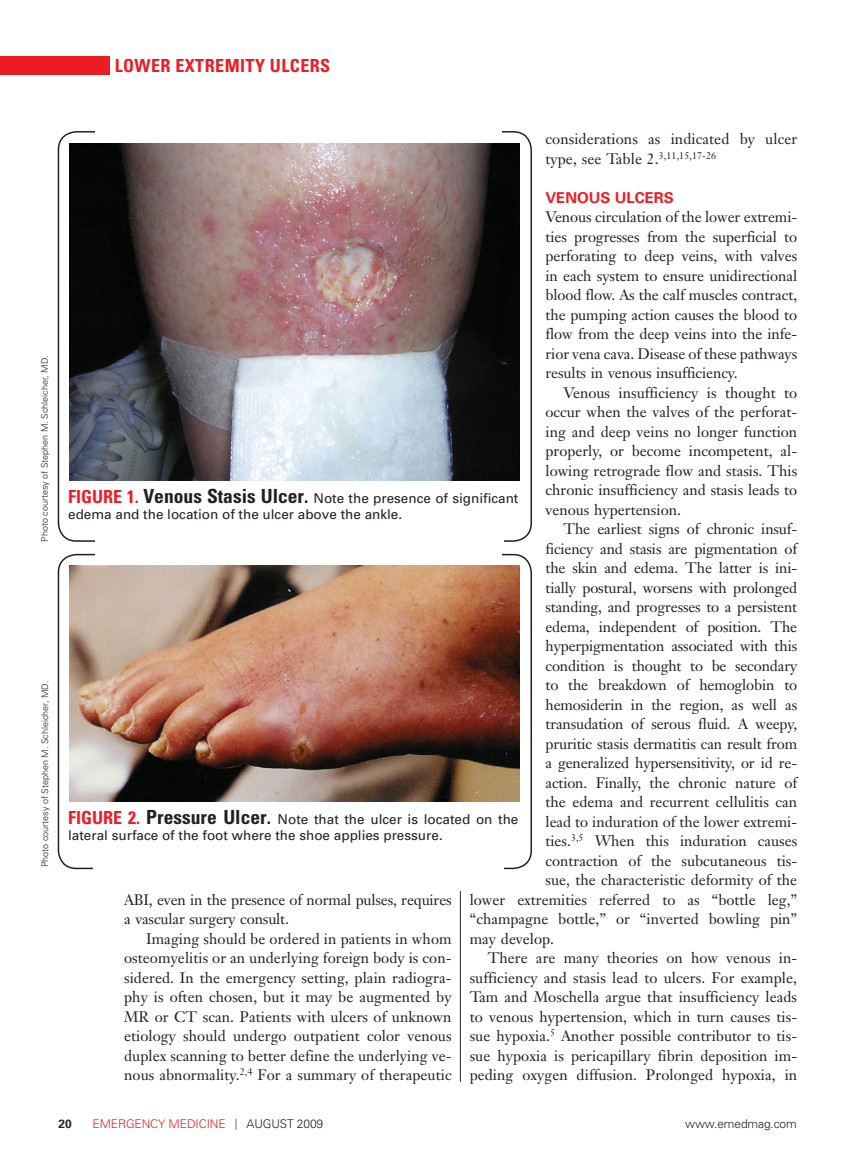
<style>
.page{position:relative;width:851px;height:1161px;background:#fff}
.page>*{position:absolute;margin:0;border:0;box-sizing:border-box;transform-origin:0 0}
.t1{font:700 condensed 18px "Univers";letter-spacing:.025em;color:#ed1c24}
.t2{font:15px/19.5px "Janson Text";color:#231f20;text-align:justify}
.t3{font:700 15px "Univers";color:#ed1c24}
.t4{font:13.5px/16.5px "Univers";color:#231f20}
.t5{font:300 12px "Univers";letter-spacing:-.01em;color:#ed1c24}
.t6{font:300 12px "Univers";letter-spacing:-.01em;color:#231f20}
.t7{font:700 12px "Univers";color:#231f20}
.t8{font:300 9px "Univers";color:#231f20}
.s1{font-weight:700;font-stretch:condensed;font-size:18px;color:#ed1c24}
.s2{font-weight:700;font-stretch:condensed;font-size:19.5px}
.s3{font-family:"Gill Sans";color:#231f20}
.s4{color:#231f20}
</style>
<div class="page">
<hr style="left:460px;top:891px;width:1px;height:191px;background:#231f20">
<div style="left:0;top:56px;width:110px;height:19px;background:#ed1c24"></div>
<img style="left:69px;top:143px;width:450px;height:337px">
<img style="left:69px;top:566px;width:451px;height:236px">
<p class="t1" style="left:115px;top:59px;width:217px">LOWER EXTREMITY ULCERS</p>
<p class="t8" style="left:41px;top:542px;width:188px;rotate:-90deg">Photo courtesy of Stephen M. Schleicher, MD.</p>
<p class="t8" style="left:42px;top:867px;width:188px;rotate:-90deg">Photo courtesy of Stephen M. Schleicher, MD.</p>
<p class="t2" style="left:545px;top:131px;width:253px">considerations as indicated by ulcer type, see Table 2.<sup>3,11,15,17-26</sup></p>
<p class="t3" style="left:545px;top:192px;width:130px">VENOUS ULCERS</p>
<p class="t2" style="left:545px;top:209px;width:253px">Venous circulation of the lower extremi&shy;ties progresses from the superficial to perforating to deep veins, with valves in each system to ensure unidirectional blood flow. As the calf muscles contract, the pumping action causes the blood to flow from the deep veins into the infe&shy;rior vena cava. Disease of these pathways results in venous insufficiency.</p>
<p class="t2" style="left:545px;top:384px;width:253px;text-indent:18px">Venous insufficiency is thought to occur when the valves of the perforat&shy;ing and deep veins no longer function properly, or become incompetent, al&shy;lowing retrograde flow and stasis. This chronic insufficiency and stasis leads to venous hypertension.</p>
<p class="t2" style="left:563px;top:521px;width:235px">The earliest signs of chronic insuf-</p>
<p class="t2" style="left:545px;top:540px;width:253px">ficiency and stasis are pigmentation of</p>
<p class="t2" style="left:545px;top:560px;width:253px">the skin and edema. The latter is ini-</p>
<p class="t2" style="left:545px;top:579px;width:253px">tially postural, worsens with prolonged</p>
<p class="t2" style="left:545px;top:599px;width:253px">standing, and progresses to a persistent</p>
<p class="t2" style="left:545px;top:618px;width:253px">edema, independent of position. The</p>
<p class="t2" style="left:545px;top:638px;width:253px">hyperpigmentation associated with this</p>
<p class="t2" style="left:545px;top:657px;width:253px">condition is thought to be secondary</p>
<p class="t2" style="left:545px;top:677px;width:253px">to the breakdown of hemoglobin to</p>
<p class="t2" style="left:545px;top:696px;width:253px">hemosiderin in the region, as well as</p>
<p class="t2" style="left:545px;top:716px;width:253px">transudation of serous fluid. A weepy,</p>
<p class="t2" style="left:545px;top:735px;width:253px">pruritic stasis dermatitis can result from</p>
<p class="t2" style="left:545px;top:755px;width:253px">a generalized hypersensitivity, or id re-</p>
<p class="t2" style="left:545px;top:774px;width:253px">action. Finally, the chronic nature of</p>
<p class="t2" style="left:545px;top:794px;width:253px">the edema and recurrent cellulitis can</p>
<p class="t2" style="left:545px;top:813px;width:253px">lead to induration of the lower extremi-</p>
<p class="t2" style="left:545px;top:833px;width:253px">ties.<sup>3,5</sup> When this induration causes</p>
<p class="t2" style="left:545px;top:852px;width:253px">contraction of the subcutaneous tis-</p>
<p class="t2" style="left:545px;top:872px;width:253px">sue, the characteristic deformity of the</p>
<p class="t2" style="left:469px;top:891px;width:329px">lower extremities referred to as “bottle leg,”</p>
<p class="t2" style="left:469px;top:911px;width:329px">“champagne bottle,” or “inverted bowling pin”</p>
<p class="t2" style="left:469px;top:930px;width:86px">may develop.</p>
<p class="t2" style="left:487px;top:950px;width:311px">There are many theories on how venous in-</p>
<p class="t2" style="left:469px;top:969px;width:329px">sufficiency and stasis lead to ulcers. For example,</p>
<p class="t2" style="left:469px;top:989px;width:329px">Tam and Moschella argue that insufficiency leads</p>
<p class="t2" style="left:469px;top:1008px;width:329px">to venous hypertension, which in turn causes tis-</p>
<p class="t2" style="left:469px;top:1028px;width:329px">sue hypoxia.<sup>5</sup> Another possible contributor to tis-</p>
<p class="t2" style="left:469px;top:1047px;width:329px">sue hypoxia is pericapillary fibrin deposition im-</p>
<p class="t2" style="left:469px;top:1067px;width:329px">peding oxygen diffusion. Prolonged hypoxia, in</p>
<p class="t4" style="left:68px;top:491px;width:452px"><span class="s1">FIGURE 1.</span> <span class="s2">Venous Stasis Ulcer.</span> Note the presence of significant edema and the location of the ulcer above the ankle.</p>
<p class="t4" style="left:68px;top:812px;width:451px"><span class="s1">FIGURE 2.</span> <span class="s2">Pressure Ulcer.</span> Note that the ulcer is located on the lateral surface of the foot where the shoe applies pressure.</p>
<p class="t2" style="left:124px;top:891px;width:329px">ABI, even in the presence of normal pulses, requires a vascular surgery consult.</p>
<p class="t2" style="left:124px;top:930px;width:329px;text-indent:22px">Imaging should be ordered in patients in whom osteomyelitis or an underlying foreign body is con&shy;sidered. In the emergency setting, plain radiogra&shy;phy is often chosen, but it may be augmented by MR or CT scan. Patients with ulcers of unknown etiology should undergo outpatient color venous duplex scanning to better define the underlying ve&shy;nous abnormality.<sup>2,4</sup> For a summary of therapeutic</p>
<p class="t7" style="left:58px;top:1120px;width:15px">20</p>
<p class="t5" style="left:92px;top:1120px;width:232px">EMERGENCY MEDICINE <span class="s3">|</span> <span class="s4">AUGUST 2009</span></p>
<p class="t6" style="left:685px;top:1119px;width:113px">www.emedmag.com</p>
</div>
